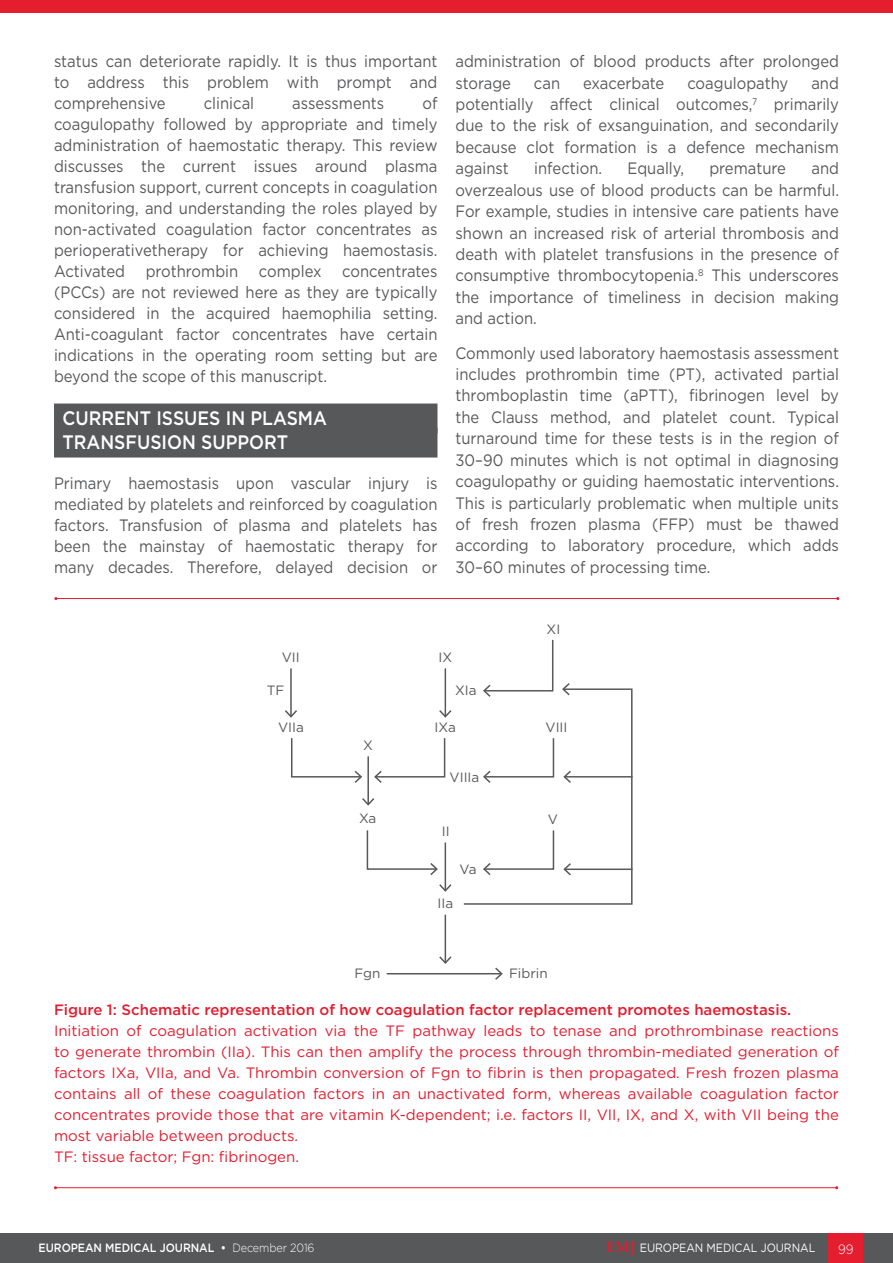
<style>
.page{position:relative;width:893px;height:1263px;background:#fff}
.page>*{position:absolute;margin:0;border:0;box-sizing:border-box;transform-origin:0 0}
._8__Heading_1{font:500 19.5px "Gotham";color:#fff;scale:.9 1}
._11__Main_text{font:16.5px/21.5px "Gotham";color:#57585a;text-align:justify;scale:.9 1}
._12_b_Figure___Table{font:15px/21px "Gotham";color:#e41d2f;text-align:justify}
._12_b_Figure___Table-2{font:500 15px "Gotham";color:#e41d2f}
._13__Figure_Table_Fo{font:13.5px "Gotham";color:#57585a}
.t1{font:300 13.5px "Gotham";color:#fff;scale:.9 1}
.t2{font:500 12px "Gotham";letter-spacing:-.005em;color:#fff;scale:.9 1}
.t3{font:12px "Gotham";letter-spacing:-.005em;color:#fff;scale:.9 1}
.s1{font-weight:300}
.s2{font-family:"Palatino Linotype";font-weight:700;font-size:15px;color:#e41d2f}
</style>
<div class="page">
<div style="left:0;top:1233px;width:893px;height:30px;background:#57585a"></div>
<div style="left:829px;top:1233px;width:34px;height:30px;background:#e41d2f"></div>
<div style="left:0;top:0;width:893px;height:12px;background:#e41d2f"></div>
<div style="left:54px;top:403px;width:383px;height:30px;background:#57585a"></div>
<div style="left:54px;top:427px;width:383px;height:30px;background:#57585a"></div>
<hr style="left:56px;top:598px;width:782px;height:1px;background:#e41d2f">
<hr style="left:55px;top:1187px;width:782px;height:1px;background:#e41d2f">
<svg style="left:374px;top:738px;width:72px;height:45px"></svg>
<svg style="left:291px;top:738px;width:71px;height:45px"></svg>
<svg style="left:366px;top:830px;width:72px;height:45px"></svg>
<svg style="left:463px;top:639px;width:170px;height:266px"></svg>
<hr style="left:445px;top:842px;width:1px;height:49px;background:#57585a">
<svg style="left:439px;top:883px;width:13px;height:9px"></svg>
<hr style="left:367px;top:756px;width:2px;height:48px;background:#57585a">
<svg style="left:362px;top:796px;width:13px;height:10px"></svg>
<hr style="left:445px;top:668px;width:1px;height:49px;background:#57585a">
<svg style="left:439px;top:708px;width:13px;height:10px"></svg>
<hr style="left:290px;top:668px;width:2px;height:49px;background:#57585a">
<svg style="left:285px;top:708px;width:12px;height:10px"></svg>
<hr style="left:445px;top:915px;width:1px;height:48px;background:#57585a">
<svg style="left:439px;top:955px;width:13px;height:9px"></svg>
<hr style="left:387px;top:973px;width:115px;height:1px;background:#57585a">
<svg style="left:493px;top:967px;width:10px;height:13px"></svg>
<p class="_11__Main_text" style="left:54px;top:51px;width:428px;line-height:21px">status can deteriorate rapidly. It is thus important to address this problem with prompt and comprehensive</p>
<p class="_11__Main_text" style="left:54px;top:93px;width:428px;line-height:21px;text-indent:368px">of coagulopathy followed by appropriate and timely administration of haemostatic therapy. This review discusses the current issues around plasma transfusion support, current concepts in coagulation monitoring, and understanding the roles played by non-activated coagulation factor concentrates as perioperativetherapy for achieving haemostasis.<br>Activated</p>
<p class="_11__Main_text" style="left:204px;top:92px;width:57px">clinical</p>
<p class="_11__Main_text" style="left:292px;top:92px;width:104px">assessments</p>
<p class="_11__Main_text" style="left:146px;top:260px;width:104px">prothrombin</p>
<p class="_11__Main_text" style="left:259px;top:260px;width:71px">complex</p>
<p class="_11__Main_text" style="left:54px;top:261px;width:428px;line-height:21px;text-indent:288px">concentrates (PCCs) are not reviewed here as they are typically considered in the acquired haemophilia setting.<br>Anti-coagulant factor concentrates have certain indications in the operating room setting but are beyond the scope of this manuscript.</p>
<p class="_8__Heading_1" style="left:63px;top:405px;width:295px">CURRENT ISSUES IN PLASMA</p>
<p class="_8__Heading_1" style="left:63px;top:429px;width:252px">TRANSFUSION SUPPORT</p>
<p class="_11__Main_text" style="left:54px;top:472px;width:428px;line-height:21px">Primary haemostasis upon vascular injury is mediated by platelets and reinforced by coagulation factors. Transfusion of plasma and platelets has been the mainstay of haemostatic therapy for many decades. Therefore, delayed decision or</p>
<p class="_11__Main_text" style="left:455px;top:50px;width:428px">administration of blood products after prolonged storage</p>
<p class="_11__Main_text" style="left:455px;top:72px;width:428px;text-indent:356px">and potentially affect clinical outcomes,<sup>7</sup> primarily due to the risk of exsanguination, and secondarily because clot formation is a defence mechanism against</p>
<p class="_11__Main_text" style="left:534px;top:72px;width:31px">can</p>
<p class="_11__Main_text" style="left:583px;top:72px;width:92px">exacerbate</p>
<p class="_11__Main_text" style="left:687px;top:72px;width:114px">coagulopathy</p>
<p class="_11__Main_text" style="left:534px;top:157px;width:77px">infection.</p>
<p class="_11__Main_text" style="left:628px;top:157px;width:64px">Equally,</p>
<p class="_11__Main_text" style="left:709px;top:157px;width:87px">premature</p>
<p class="_11__Main_text" style="left:455px;top:157px;width:428px;text-indent:356px">and overzealous use of blood products can be harmful.<br>For example, studies in intensive care patients have shown an increased risk of arterial thrombosis and death with platelet transfusions in the presence of consumptive thrombocytopenia.<sup>8</sup> This underscores the importance of timeliness in decision making and action.</p>
<p class="_11__Main_text" style="left:455px;top:342px;width:428px">Commonly used laboratory haemostasis assessment includes prothrombin time (PT), activated partial thromboplastin time (aPTT), fibrinogen level by the Clauss method, and platelet count. Typical turnaround time for these tests is in the region of 30–90 minutes which is not optimal in diagnosing coagulopathy or guiding haemostatic interventions.<br>This is particularly problematic when multiple units of fresh frozen plasma (FFP) must be thawed according to laboratory procedure, which adds 30–60 minutes of processing time.</p>
<p class="_13__Figure_Table_Fo" style="left:547px;top:620px;width:15px">XI</p>
<p class="_13__Figure_Table_Fo" style="left:282px;top:649px;width:19px">VII</p>
<p class="_13__Figure_Table_Fo" style="left:438px;top:649px;width:15px">IX</p>
<p class="_13__Figure_Table_Fo" style="left:267px;top:682px;width:19px">TF</p>
<p class="_13__Figure_Table_Fo" style="left:455px;top:682px;width:23px">XIa</p>
<p class="_13__Figure_Table_Fo" style="left:278px;top:719px;width:27px">VIIa</p>
<p class="_13__Figure_Table_Fo" style="left:435px;top:719px;width:23px">IXa</p>
<p class="_13__Figure_Table_Fo" style="left:546px;top:718px;width:23px">VIII</p>
<p class="_13__Figure_Table_Fo" style="left:363px;top:736px;width:11px">X</p>
<p class="_13__Figure_Table_Fo" style="left:450px;top:768px;width:31px">VIIIa</p>
<p class="_13__Figure_Table_Fo" style="left:359px;top:809px;width:19px">Xa</p>
<p class="_13__Figure_Table_Fo" style="left:548px;top:810px;width:12px">V</p>
<p class="_13__Figure_Table_Fo" style="left:442px;top:823px;width:9px">II</p>
<p class="_13__Figure_Table_Fo" style="left:460px;top:860px;width:18px">Va</p>
<p class="_13__Figure_Table_Fo" style="left:437px;top:894px;width:17px">IIa</p>
<p class="_13__Figure_Table_Fo" style="left:354px;top:965px;width:28px">Fgn</p>
<p class="_13__Figure_Table_Fo" style="left:509px;top:965px;width:40px">Fibrin</p>
<p class="_12_b_Figure___Table-2" style="left:54px;top:1000px;width:739px">Figure 1: Schematic representation of how coagulation factor replacement promotes haemostasis.</p>
<p class="_12_b_Figure___Table" style="left:54px;top:1020px;width:786px">Initiation of coagulation activation via the TF pathway leads to tenase and prothrombinase reactions to generate thrombin (IIa). This can then amplify the process through thrombin-mediated generation of factors IXa, VIIa, and Va. Thrombin conversion of Fgn to fibrin is then propagated. Fresh frozen plasma contains all of these coagulation factors in an unactivated form, whereas available coagulation factor concentrates provide those that are vitamin K-dependent; i.e. factors II, VII, IX, and X, with VII being the most variable between products.</p>
<p class="_12_b_Figure___Table" style="left:54px;top:1146px;width:247px">TF: tissue factor; Fgn: fibrinogen.</p>
<p class="t2" style="left:39px;top:1240px;width:308px">EUROPEAN MEDICAL JOURNAL • <span class="s1">December 2016</span></p>
<p class="t3" style="left:606px;top:1240px;width:234px"><span class="s2">EMJ</span> EUROPEAN MEDICAL JOURNAL</p>
<p class="t1" style="left:838px;top:1240px;width:19px">99</p>
</div>
